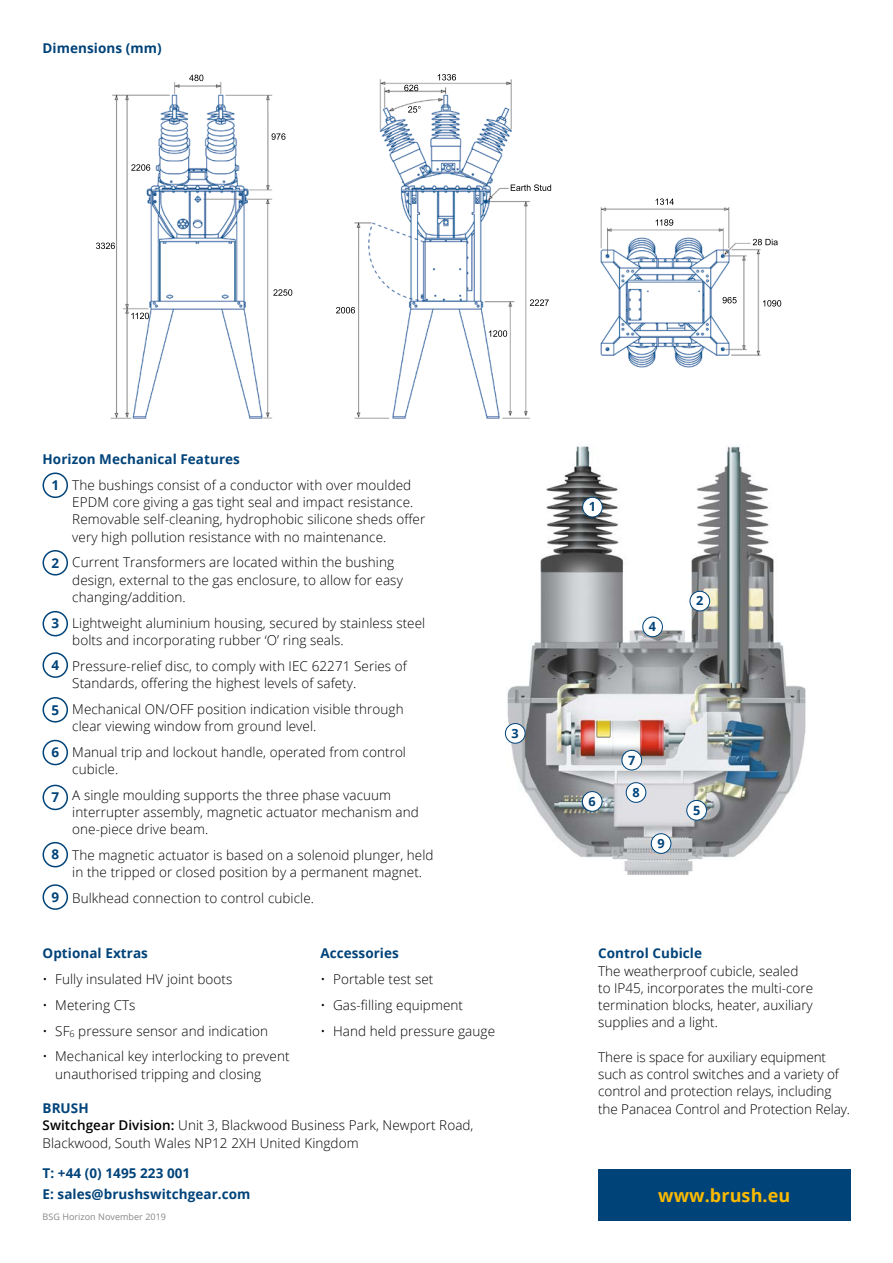
<style>
.page{position:relative;width:893px;height:1263px;background:#fff}
.page>*{position:absolute;margin:0;border:0;box-sizing:border-box;transform-origin:0 0}
.t1{font:700 18px "Open Sans";letter-spacing:.005em;color:#fbba00}
.t2{font:300 13.5px/17.2px "Open Sans";letter-spacing:.005em;color:#000}
.t3{font:700 13.5px/21.5px "Open Sans";letter-spacing:.005em;color:#004379}
.t4{font:700 12.75px "Open Sans";color:#004379}
.t5{font:9px "Open Sans";letter-spacing:.005em;color:#878787}
.s1{font-weight:600}
</style>
<div class="page">
<img style="left:97px;top:74px;width:196px;height:345px">
<svg style="left:189px;top:75px;width:14px;height:6px"></svg>
<svg style="left:272px;top:133px;width:13px;height:7px"></svg>
<svg style="left:131px;top:313px;width:18px;height:6px"></svg>
<svg style="left:131px;top:164px;width:19px;height:7px"></svg>
<svg style="left:96px;top:243px;width:19px;height:6px"></svg>
<svg style="left:273px;top:289px;width:19px;height:7px"></svg>
<img style="left:336px;top:75px;width:216px;height:344px">
<svg style="left:438px;top:74px;width:18px;height:6px"></svg>
<svg style="left:511px;top:184px;width:40px;height:7px"></svg>
<svg style="left:404px;top:85px;width:14px;height:6px"></svg>
<svg style="left:336px;top:307px;width:19px;height:6px"></svg>
<svg style="left:530px;top:299px;width:19px;height:7px"></svg>
<svg style="left:489px;top:330px;width:18px;height:7px"></svg>
<svg style="left:408px;top:106px;width:12px;height:7px"></svg>
<img style="left:600px;top:200px;width:182px;height:168px">
<svg style="left:723px;top:297px;width:14px;height:6px"></svg>
<svg style="left:656px;top:219px;width:17px;height:7px"></svg>
<svg style="left:763px;top:300px;width:18px;height:7px"></svg>
<svg style="left:656px;top:198px;width:18px;height:7px"></svg>
<svg style="left:753px;top:239px;width:25px;height:6px"></svg>
<div style="left:598px;top:1169px;width:252px;height:51px;background:#004379"></div>
<div style="left:43px;top:472px;width:25px;height:26px;border:2px solid #004379;border-radius:50%"></div>
<div style="left:43px;top:550px;width:25px;height:25px;border:2px solid #004379;border-radius:50%"></div>
<div style="left:43px;top:611px;width:25px;height:25px;border:2px solid #004379;border-radius:50%"></div>
<div style="left:43px;top:652px;width:25px;height:26px;border:2px solid #004379;border-radius:50%"></div>
<div style="left:43px;top:697px;width:25px;height:25px;border:2px solid #004379;border-radius:50%"></div>
<div style="left:43px;top:740px;width:25px;height:25px;border:2px solid #004379;border-radius:50%"></div>
<div style="left:43px;top:785px;width:25px;height:25px;border:2px solid #004379;border-radius:50%"></div>
<div style="left:43px;top:842px;width:25px;height:25px;border:2px solid #004379;border-radius:50%"></div>
<div style="left:43px;top:884px;width:25px;height:26px;border:2px solid #004379;border-radius:50%"></div>
<img style="left:507px;top:446px;width:299px;height:429px">
<div style="left:583px;top:497px;width:19px;height:20px;background:#fff;border-radius:50%"></div>
<div style="left:582px;top:497px;width:21px;height:20px;border:1px solid #004379;border-radius:50%"></div>
<div style="left:690px;top:591px;width:20px;height:20px;background:#fff;border-radius:50%"></div>
<div style="left:690px;top:591px;width:20px;height:20px;border:1px solid #004379;border-radius:50%"></div>
<div style="left:687px;top:800px;width:19px;height:20px;background:#fff;border-radius:50%"></div>
<div style="left:686px;top:800px;width:21px;height:20px;border:1px solid #004379;border-radius:50%"></div>
<div style="left:651px;top:834px;width:20px;height:19px;background:#fff;border-radius:50%"></div>
<div style="left:651px;top:833px;width:20px;height:21px;border:1px solid #004379;border-radius:50%"></div>
<div style="left:622px;top:750px;width:20px;height:20px;background:#fff;border-radius:50%"></div>
<div style="left:622px;top:750px;width:20px;height:20px;border:1px solid #004379;border-radius:50%"></div>
<div style="left:505px;top:723px;width:20px;height:20px;background:#fff;border-radius:50%"></div>
<div style="left:505px;top:723px;width:20px;height:21px;border:1px solid #004379;border-radius:50%"></div>
<div style="left:582px;top:791px;width:20px;height:20px;background:#fff;border-radius:50%"></div>
<div style="left:582px;top:791px;width:20px;height:21px;border:1px solid #004379;border-radius:50%"></div>
<div style="left:626px;top:783px;width:20px;height:19px;background:#fff;border-radius:50%"></div>
<div style="left:626px;top:782px;width:20px;height:21px;border:1px solid #004379;border-radius:50%"></div>
<div style="left:643px;top:617px;width:19px;height:20px;background:#fff;border-radius:50%"></div>
<div style="left:642px;top:617px;width:21px;height:20px;border:1px solid #004379;border-radius:50%"></div>
<p class="t3" style="left:43px;top:37px;width:121px">Dimensions (mm)</p>
<p class="t3" style="left:43px;top:448px;width:199px">Horizon Mechanical Features</p>
<p class="t2" style="left:72px;top:476px;width:355px">The bushings consist of a conductor with over moulded EPDM core giving a gas tight seal and impact resistance.<br>Removable self-cleaning, hydrophobic silicone sheds offer very high pollution resistance with no maintenance.</p>
<p class="t2" style="left:72px;top:553px;width:332px">Current Transformers are located within the bushing design, external to the gas enclosure, to allow for easy changing/addition.</p>
<p class="t2" style="left:72px;top:614px;width:355px">Lightweight aluminium housing, secured by stainless steel bolts and incorporating rubber ‘O’ ring seals.</p>
<p class="t2" style="left:72px;top:657px;width:336px">Pressure-relief disc, to comply with IEC 62271 Series of<br>Standards, offering the highest levels of safety.</p>
<p class="t2" style="left:72px;top:700px;width:333px">Mechanical ON/OFF position indication visible through clear viewing window from ground level.</p>
<p class="t2" style="left:72px;top:743px;width:335px">Manual trip and lockout handle, operated from control cubicle.</p>
<p class="t2" style="left:72px;top:786px;width:348px">A single moulding supports the three phase vacuum interrupter assembly, magnetic actuator mechanism and one-piece drive beam.</p>
<p class="t2" style="left:72px;top:846px;width:363px">The magnetic actuator is based on a solenoid plunger, held in the tripped or closed position by a permanent magnet.</p>
<p class="t2" style="left:72px;top:889px;width:243px">Bulkhead connection to control cubicle.</p>
<p class="t3" style="left:51px;top:474px;width:9px">1</p>
<p class="t3" style="left:51px;top:552px;width:9px">2</p>
<p class="t3" style="left:51px;top:612px;width:9px">3</p>
<p class="t3" style="left:51px;top:654px;width:9px">4</p>
<p class="t3" style="left:51px;top:699px;width:9px">5</p>
<p class="t3" style="left:51px;top:741px;width:9px">6</p>
<p class="t3" style="left:51px;top:786px;width:9px">7</p>
<p class="t3" style="left:51px;top:843px;width:9px">8</p>
<p class="t3" style="left:51px;top:886px;width:9px">9</p>
<p class="t4" style="left:512px;top:724px;width:9px">3</p>
<p class="t3" style="left:43px;top:942px;width:107px">Optional Extras</p>
<p class="t2" style="left:43px;top:970px;width:191px">• Fully insulated HV joint boots</p>
<p class="t2" style="left:43px;top:996px;width:95px">• Metering CTs</p>
<p class="t2" style="left:43px;top:1022px;width:227px">• SF<sub>6</sub> pressure sensor and indication</p>
<p class="t2" style="left:55px;top:1047px;width:236px;text-indent:-13px">• Mechanical key interlocking to prevent unauthorised tripping and closing</p>
<p class="t3" style="left:320px;top:942px;width:80px">Accessories</p>
<p class="t2" style="left:320px;top:970px;width:115px">• Portable test set</p>
<p class="t2" style="left:320px;top:996px;width:144px">• Gas-filling equipment</p>
<p class="t2" style="left:320px;top:1022px;width:176px">• Hand held pressure gauge</p>
<p class="t4" style="left:589px;top:498px;width:9px">1</p>
<p class="t4" style="left:649px;top:617px;width:9px">4</p>
<p class="t4" style="left:696px;top:592px;width:9px">2</p>
<p class="t4" style="left:589px;top:792px;width:9px">6</p>
<p class="t4" style="left:628px;top:751px;width:9px">7</p>
<p class="t4" style="left:632px;top:783px;width:9px">8</p>
<p class="t4" style="left:657px;top:834px;width:9px">9</p>
<p class="t4" style="left:693px;top:801px;width:9px">5</p>
<p class="t3" style="left:598px;top:942px;width:105px">Control Cubicle</p>
<p class="t2" style="left:598px;top:962px;width:217px">The weatherproof cubicle, sealed to IP45, incorporates the multi-core termination blocks, heater, auxiliary supplies and a light.</p>
<p class="t2" style="left:598px;top:1048px;width:242px">There is space for auxiliary equipment such as control switches and a variety of control and protection relays, including</p>
<p class="t3" style="left:43px;top:1097px;width:48px">BRUSH</p>
<p class="t2" style="left:598px;top:1100px;width:253px">the Panacea Control and Protection Relay.</p>
<p class="t2" style="left:43px;top:1116px;width:432px"><span class="s1">Switchgear Division:</span> Unit 3, Blackwood Business Park, Newport Road,<br>Blackwood, South Wales NP12 2XH United Kingdom</p>
<p class="t3" style="left:43px;top:1162px;width:209px">T: +44 (0) 1495 223 001<br>E: sales@brushswitchgear.com</p>
<p class="t5" style="left:43px;top:1211px;width:125px">BSG Horizon November 2019</p>
<h1 class="t1" style="left:658px;top:1182px;width:134px">www.brush.eu</h1>
</div>
